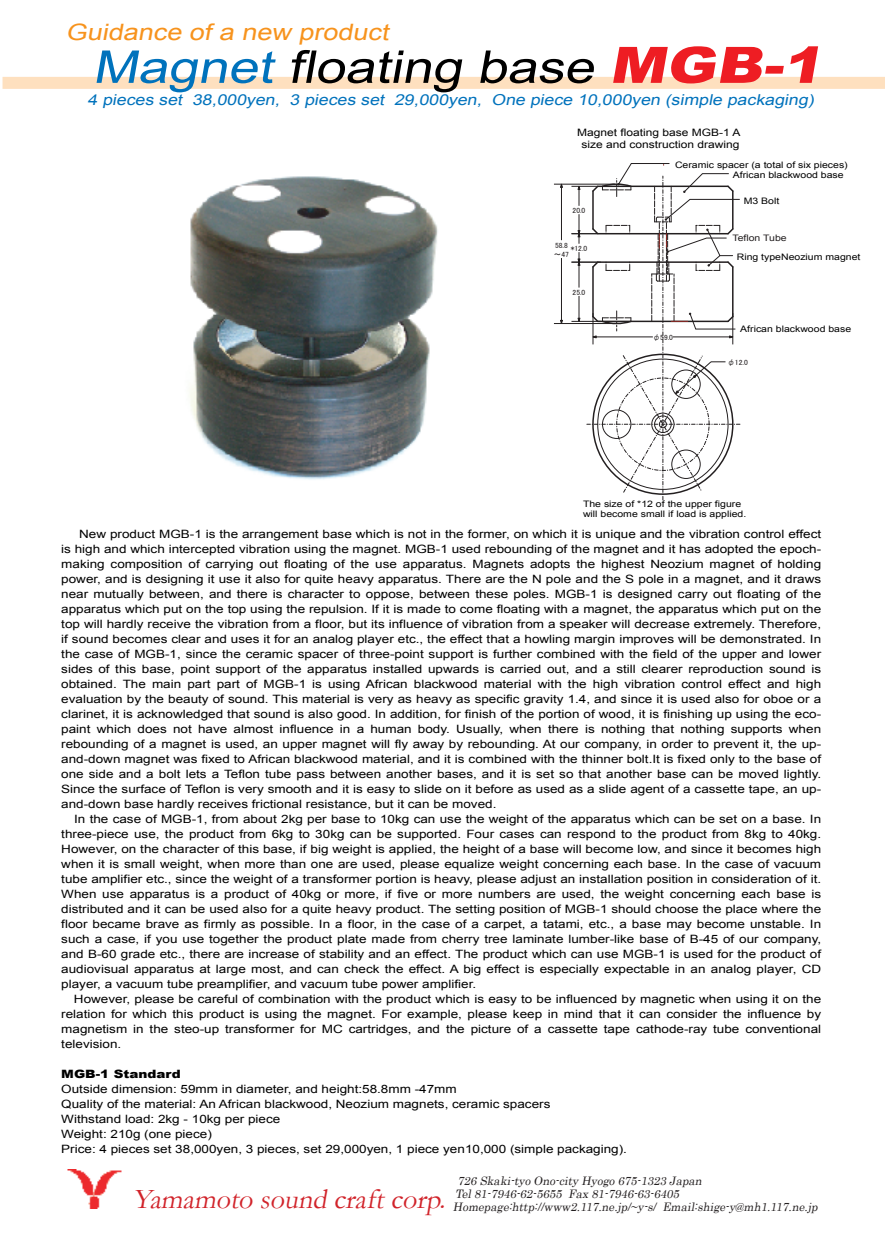
<style>
.page{position:relative;width:888px;height:1260px;background:#fff}
.page>*{position:absolute;margin:0;border:0;box-sizing:border-box;transform-origin:0 0}
.t1{font:italic 45.15px "Arial";color:#000;scale:1.19 1}
.t2{font:italic 28.8px "Garamond";color:#d1232a}
.t3{font:italic 22.65px "Arial";color:#f7931d;scale:1.19 1}
.t4{font:italic 15px "Arial";color:#0072bc;scale:1.18 1}
.t5{font:italic 11.7px/13px "Century";color:#231f20}
.t6{font:11.4px/15px "Arial";color:#000;text-align:justify;scale:1.18 1}
.t7{font:900 11.4px "Arial";color:#000;scale:1.18 1}
.t8{font:10.2px/12px "Arial";color:#000;text-align:center;scale:1.18 1}
.t9{font:8.85px/10.1px "Arial";color:#000;scale:1.18 1}
.t10{font:8.85px "Arial";color:#231f20;scale:1.18 1}
.t11{font:7.5px/9px "MSP Gothic";color:#231f20}
.s1{color:#0072bc}
.s2{font-weight:900;font-size:50.25px;color:#ee1d23}
</style>
<div class="page">
<div style="left:3px;top:77px;width:882px;height:12px;background:#fee0bf"></div>
<img style="left:67px;top:1170px;width:55px;height:39px">
<hr style="left:554px;top:184px;width:61px;height:1px;background:#231f20">
<hr style="left:554px;top:323px;width:61px;height:1px;background:#231f20">
<hr style="left:561px;top:184px;width:1px;height:56px;background:#231f20">
<hr style="left:561px;top:258px;width:1px;height:66px;background:#231f20">
<svg style="left:571px;top:163px;width:170px;height:337px"></svg>
<img style="left:190px;top:176px;width:248px;height:304px">
<h3 class="t3" style="left:66px;top:17px;width:277px">Guidance of a new product</h3>
<h1 class="t1" style="left:93px;top:37px;width:625px"><span class="s1">Magnet</span> floating base <span class="s2">MGB-1</span></h1>
<h3 class="t4" style="left:88px;top:90px;width:620px">4 pieces set 38,000yen, 3 pieces set 29,000yen, One piece 10,000yen (simple packaging)</h3>
<p class="t8" style="left:577px;top:126px;width:140px">Magnet floating base MGB-1 A size and construction drawing</p>
<p class="t9" style="left:733px;top:160px;width:99px;text-indent:-58px">Ceramic spacer (a total of six pieces)<br>African blackwood base</p>
<p class="t11" style="left:573px;top:206px;width:14px">20.0</p>
<p class="t11" style="left:571px;top:244px;width:18px">*12.0</p>
<p class="t11" style="left:573px;top:287px;width:14px">25.0</p>
<p class="t11" style="left:554px;top:241px;width:17px">58.8～47</p>
<p class="t11" style="left:653px;top:333px;width:22px">φ59.0</p>
<p class="t9" style="left:744px;top:196px;width:32px">M3 Bolt</p>
<p class="t10" style="left:732px;top:232px;width:48px">Teflon Tube</p>
<p class="t9" style="left:737px;top:252px;width:106px">Ring typeNeozium magnet</p>
<p class="t9" style="left:740px;top:324px;width:95px">African blackwood base</p>
<p class="t11" style="left:727px;top:358px;width:22px">φ12.0</p>
<p class="t9" style="left:583px;top:498px;width:140px;line-height:10.5px">The size of *12 of the upper figure will become small if load is applied.</p>
<p class="t6" style="left:61px;top:526px;width:646px;text-indent:18px">New product MGB-1 is the arrangement base which is not in the former, on which it is unique and the vibration control effect is high and which intercepted vibration using the magnet. MGB-1 used rebounding of the magnet and it has adopted the epoch&shy;making composition of carrying out floating of the use apparatus. Magnets adopts the highest Neozium magnet of holding power, and is designing it use it also for quite heavy apparatus. There are the N pole and the S pole in a magnet, and it draws near mutually between, and there is character to oppose, between these poles. MGB-1 is designed carry out floating of the apparatus which put on the top using the repulsion. If it is made to come floating with a magnet, the apparatus which put on the top will hardly receive the vibration from a floor, but its influence of vibration from a speaker will decrease extremely. Therefore, if sound becomes clear and uses it for an analog player etc., the effect that a howling margin improves will be demonstrated. In the case of MGB-1, since the ceramic spacer of three-point support is further combined with the field of the upper and lower sides of this base, point support of the apparatus installed upwards is carried out, and a still clearer reproduction sound is obtained. The main part part of MGB-1 is using African blackwood material with the high vibration control effect and high evaluation by the beauty of sound. This material is very as heavy as specific gravity 1.4, and since it is used also for oboe or a clarinet, it is acknowledged that sound is also good. In addition, for finish of the portion of wood, it is finishing up using the eco&shy;paint which does not have almost influence in a human body. Usually, when there is nothing that nothing supports when rebounding of a magnet is used, an upper magnet will fly away by rebounding. At our company, in order to prevent it, the up&shy;and-down magnet was fixed to African blackwood material, and it is combined with the thinner bolt.It is fixed only to the base of one side and a bolt lets a Teflon tube pass between another bases, and it is set so that another base can be moved lightly.<br>Since the surface of Teflon is very smooth and it is easy to slide on it before as used as a slide agent of a cassette tape, an up&shy;and-down base hardly receives frictional resistance, but it can be moved.</p>
<p class="t6" style="left:61px;top:811px;width:646px;text-indent:13px">In the case of MGB-1, from about 2kg per base to 10kg can use the weight of the apparatus which can be set on a base. In three-piece use, the product from 6kg to 30kg can be supported. Four cases can respond to the product from 8kg to 40kg.<br>However, on the character of this base, if big weight is applied, the height of a base will become low, and since it becomes high when it is small weight, when more than one are used, please equalize weight concerning each base. In the case of vacuum tube amplifier etc., since the weight of a transformer portion is heavy, please adjust an installation position in consideration of it.<br>When use apparatus is a product of 40kg or more, if five or more numbers are used, the weight concerning each base is distributed and it can be used also for a quite heavy product. The setting position of MGB-1 should choose the place where the floor became brave as firmly as possible. In a floor, in the case of a carpet, a tatami, etc., a base may become unstable. In such a case, if you use together the product plate made from cherry tree laminate lumber-like base of B-45 of our company, and B-60 grade etc., there are increase of stability and an effect. The product which can use MGB-1 is used for the product of audiovisual apparatus at large most, and can check the effect. A big effect is especially expectable in an analog player, CD player, a vacuum tube preamplifier, and vacuum tube power amplifier.</p>
<p class="t6" style="left:61px;top:991px;width:645px;text-indent:13px">However, please be careful of combination with the product which is easy to be influenced by magnetic when using it on the relation for which this product is using the magnet. For example, please keep in mind that it can consider the influence by magnetism in the steo-up transformer for MC cartridges, and the picture of a cassette tape cathode-ray tube conventional television.</p>
<p class="t7" style="left:61px;top:1066px;width:103px">MGB-1 Standard</p>
<p class="t6" style="left:61px;top:1081px;width:481px;text-align:left">Outside dimension: 59mm in diameter, and height:58.8mm -47mm<br>Quality of the material: An African blackwood, Neozium magnets, ceramic spacers<br>Withstand load: 2kg - 10kg per piece<br>Weight: 210g (one piece)<br>Price: 4 pieces set 38,000yen, 3 pieces, set 29,000yen, 1 piece yen10,000 (simple packaging).</p>
<h2 class="t2" style="left:133px;top:1180px;width:321px">Yamamoto sound craft corp.</h2>
<p class="t5" style="left:455px;top:1173px;width:251px">726 Skaki-tyo Ono-city Hyogo 675-1323 Japan<br>Tel 81-7946-62-5655 Fax 81-7946-63-6405</p>
<p class="t5" style="left:453px;top:1199px;width:369px">Homepage:http://www2.117.ne.jp/~y-s/ Email:shige-y@mh1.117.ne.jp</p>
</div>
